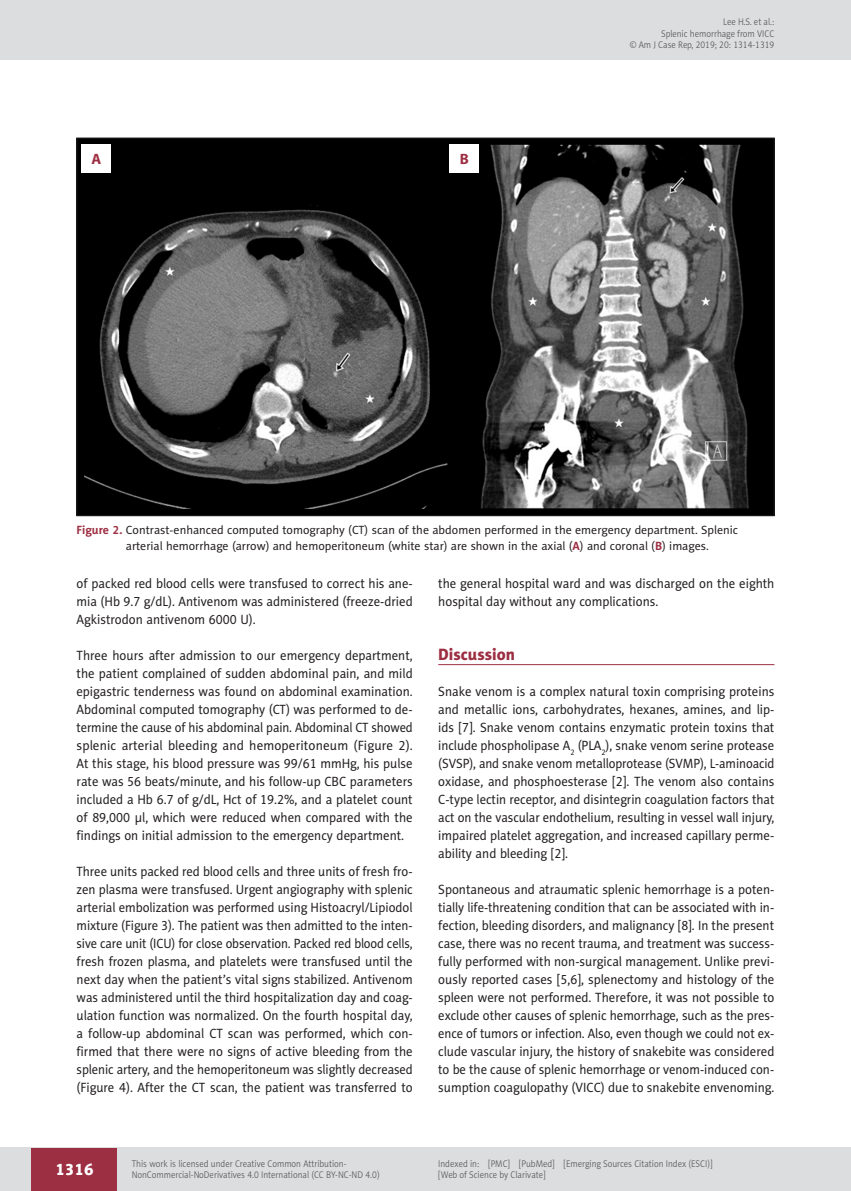
<style>
.page{position:relative;width:851px;height:1191px;background:#fff}
.page>*{position:absolute;margin:0;border:0;box-sizing:border-box;transform-origin:0 0}
.AJCR_Headline_1{font:16.5px "Naomi Sans EFN Heavy";color:#9d2f42}
.t1{font:16.5px "Naomi Sans EFN Heavy";color:#fff}
.t2{font:700 15px "Myriad Pro";color:#9d2f42}
.AJCR_Body{font:13.5px/18px "Naomi Sans EFN";color:#231f20;text-align:justify;scale:.95 1}
.AJCR_Body-2{font:13.5px/18px "Naomi Sans EFN";color:#231f20;text-align:justify;scale:.94 1}
.AJCR_Rycina_tytul{font:12px/15.8px "Naomi Sans EFN";color:#231f20}
.AJCR_pagina_zywa{font:9.75px/11.2px "Naomi Sans EFN Light";color:#57585a;scale:.9 1}
.AJCR_pagina_sygnatur{font:9.75px "Naomi Sans EFN Light";color:#57585a;scale:.9 1}
.s1{font-weight:700;color:#9d2f42}
</style>
<div class="page">
<hr style="left:438px;top:664px;width:336px;height:1px;background:#9d2f42">
<img style="left:79px;top:140px;width:693px;height:374px">
<div style="left:82px;top:144px;width:29px;height:28px;background:#fff"></div>
<div style="left:449px;top:144px;width:30px;height:28px;background:#fff"></div>
<div style="left:0;top:1148px;width:850px;height:43px;background:#dcdddf"></div>
<div style="left:32px;top:1147px;width:85px;height:43px;background:#9d2f42"></div>
<div style="left:0;top:0;width:850px;height:60px;background:#dcdddf"></div>
<hr style="left:850px;top:0;width:1px;height:60px;background:#dcdddf">
<p class="t2" style="left:91px;top:149px;width:11px">A</p>
<p class="t2" style="left:459px;top:149px;width:11px">B</p>
<p class="AJCR_pagina_zywa" style="left:661px;top:16px;width:127px;text-align:right">Lee H.S. et al.:<br>Splenic hemorrhage from VICC</p>
<p class="AJCR_pagina_sygnatur" style="left:629px;top:39px;width:162px">© Am J Case Rep, 2019; 20: 1314-1319</p>
<p class="AJCR_Rycina_tytul" style="left:126px;top:522px;width:613px;text-indent:-49px"><span class="s1">Figure 2.</span> Contrast-enhanced computed tomography (CT) scan of the abdomen performed in the emergency department. Splenic arterial hemorrhage (arrow) and hemoperitoneum (white star) are shown in the axial (<span class="s1">A</span>) and coronal (<span class="s1">B</span>) images.</p>
<p class="AJCR_Body" style="left:77px;top:574px;width:355px">of packed red blood cells were transfused to correct his ane&shy;mia (Hb 9.7 g/dL). Antivenom was administered (freeze-dried Agkistrodon antivenom 6000 U).</p>
<p class="AJCR_Body" style="left:77px;top:646px;width:355px">Three hours after admission to our emergency department, the patient complained of sudden abdominal pain, and mild epigastric tenderness was found on abdominal examination.<br>Abdominal computed tomography (CT) was performed to de&shy;termine the cause of his abdominal pain. Abdominal CT showed splenic arterial bleeding and hemoperitoneum (Figure 2).<br>At this stage, his blood pressure was 99/61 mmHg, his pulse rate was 56 beats/minute, and his follow-up CBC parameters included a Hb 6.7 of g/dL, Hct of 19.2%, and a platelet count of 89,000 μl, which were reduced when compared with the findings on initial admission to the emergency department.</p>
<p class="AJCR_Body-2" style="left:77px;top:862px;width:359px">Three units packed red blood cells and three units of fresh fro&shy;zen plasma were transfused. Urgent angiography with splenic arterial embolization was performed using Histoacryl/Lipiodol mixture (Figure 3). The patient was then admitted to the inten&shy;sive care unit (ICU) for close observation. Packed red blood cells, fresh frozen plasma, and platelets were transfused until the next day when the patient’s vital signs stabilized. Antivenom was administered until the third hospitalization day and coag&shy;ulation function was normalized. On the fourth hospital day, a follow-up abdominal CT scan was performed, which con&shy;firmed that there were no signs of active bleeding from the splenic artery, and the hemoperitoneum was slightly decreased (Figure 4). After the CT scan, the patient was transferred to</p>
<p class="AJCR_Body" style="left:438px;top:574px;width:355px">the general hospital ward and was discharged on the eighth hospital day without any complications.</p>
<p class="AJCR_Headline_1" style="left:438px;top:644px;width:78px">Discussion</p>
<p class="AJCR_Body" style="left:438px;top:682px;width:355px">Snake venom is a complex natural toxin comprising proteins and metallic ions, carbohydrates, hexanes, amines, and lip&shy;ids [7]. Snake venom contains enzymatic protein toxins that include phospholipase A<sub>2</sub> (PLA<sub>2</sub>), snake venom serine protease (SVSP), and snake venom metalloprotease (SVMP), L-aminoacid oxidase, and phosphoesterase [2]. The venom also contains C-type lectin receptor, and disintegrin coagulation factors that act on the vascular endothelium, resulting in vessel wall injury, impaired platelet aggregation, and increased capillary perme&shy;ability and bleeding [2].</p>
<p class="AJCR_Body" style="left:438px;top:880px;width:355px">Spontaneous and atraumatic splenic hemorrhage is a poten&shy;tially life-threatening condition that can be associated with in&shy;fection, bleeding disorders, and malignancy [8]. In the present case, there was no recent trauma, and treatment was success&shy;fully performed with non-surgical management. Unlike previ&shy;ously reported cases [5,6], splenectomy and histology of the spleen were not performed. Therefore, it was not possible to exclude other causes of splenic hemorrhage, such as the pres&shy;ence of tumors or infection. Also, even though we could not ex&shy;clude vascular injury, the history of snakebite was considered to be the cause of splenic hemorrhage or venom-induced con&shy;sumption coagulopathy (VICC) due to snakebite envenoming.</p>
<p class="t1" style="left:55px;top:1159px;width:40px">1316</p>
<p class="AJCR_pagina_zywa" style="left:132px;top:1158px;width:277px">This work is licensed under Creative Common Attribution-<br>NonCommercial-NoDerivatives 4.0 International (CC BY-NC-ND 4.0)</p>
<p class="AJCR_pagina_zywa" style="left:438px;top:1158px;width:306px">Indexed in: [PMC] [PubMed] [Emerging Sources Citation Index (ESCI)] [Web of Science by Clarivate]</p>
</div>
